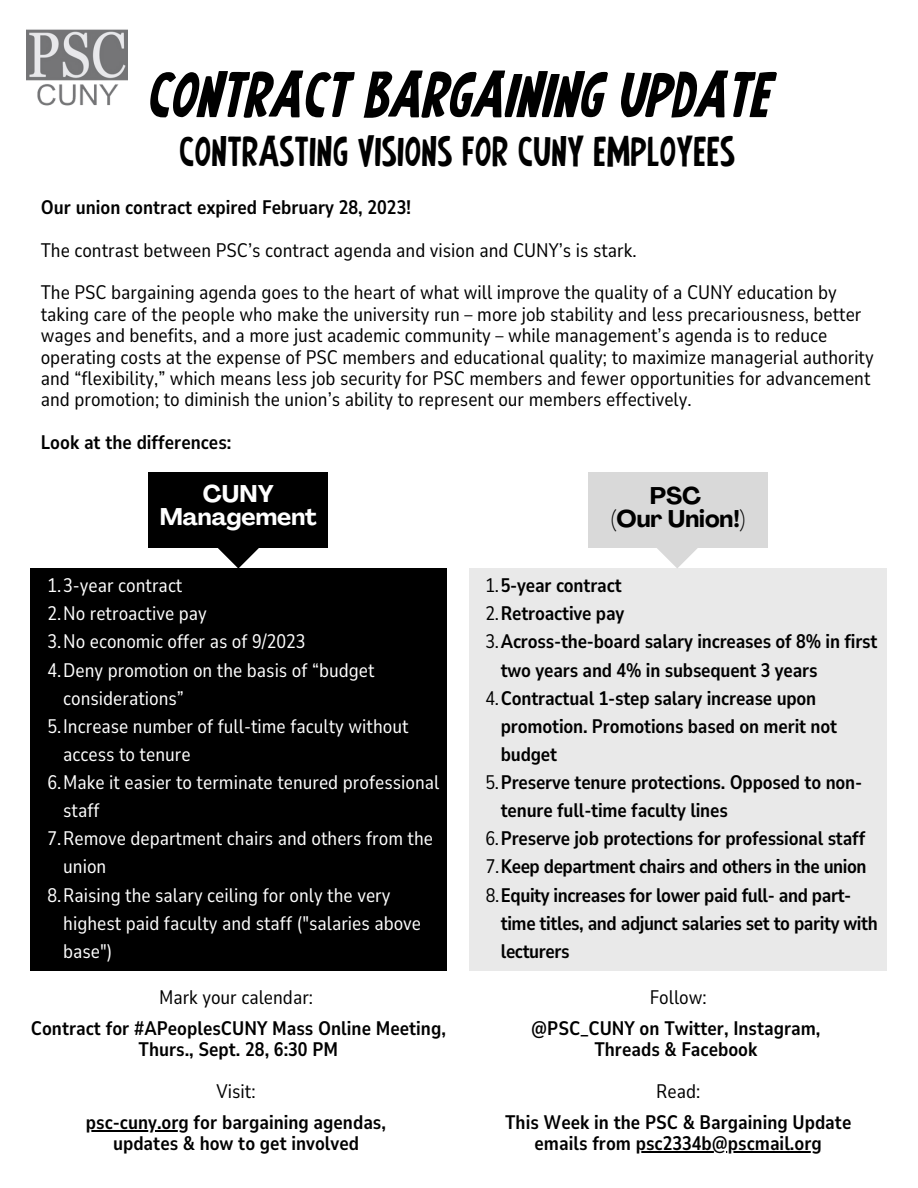
<style>
.page{position:relative;width:918px;height:1188px;background:#fff}
.page>*{position:absolute;margin:0;border:0;box-sizing:border-box;transform-origin:0 0}
.t1{font:italic 700 66.75px "Earths Mightiest";color:#000}
.t2{font:43.5px "Earths Mightiest";color:#000}
.t3{font:700 23.85px/22.5px "Agrandir";color:#fff;text-align:center}
.t4{font:700 23.85px "Agrandir";color:#000}
.t5{font:700 19.5px/28.2px "Nunito Sans 10 pt Condensed";letter-spacing:-.01em;color:#000}
.t6{font:19.5px/21.3px "Nunito Sans 10 pt Condensed";color:#000}
.t7{font:19.5px/28.2px "Nunito Sans 10 pt Condensed";color:#fff}
.s1{font-weight:400}
</style>
<div class="page">
<svg style="left:198px;top:548px;width:81px;height:21px"></svg>
<div style="left:148px;top:472px;width:180px;height:76px;background:#000"></div>
<div style="left:30px;top:569px;width:417px;height:402px;background:#000"></div>
<div style="left:469px;top:569px;width:418px;height:402px;background:#e9e9e9"></div>
<svg style="left:637px;top:548px;width:81px;height:21px"></svg>
<div style="left:588px;top:472px;width:180px;height:76px;background:#d9d9d9"></div>
<img style="left:27px;top:29px;width:101px;height:77px">
<hr style="left:86px;top:1130px;width:103px;height:2px;background:#000">
<hr style="left:636px;top:1151px;width:186px;height:2px;background:#000">
<p class="t1" style="left:145px;top:55px;width:626px">CONTRACT BARGAINING UPDATE</p>
<p class="t2" style="left:179px;top:126px;width:557px">CONTRASTING VISIONS FOR CUNY EMPLOYEES</p>
<p class="t5" style="left:41px;top:193px;width:372px">Our union contract expired February 28, 2023!</p>
<p class="t6" style="left:41px;top:240px;width:597px">The contrast between PSC’s contract agenda and vision and CUNY’s is stark.</p>
<p class="t6" style="left:41px;top:282px;width:835px">The PSC bargaining agenda goes to the heart of what will improve the quality of a CUNY education by taking care of the people who make the university run – more job stability and less precariousness, better wages and benefits, and a more just academic community – while management’s agenda is to reduce operating costs at the expense of PSC members and educational quality; to maximize managerial authority and “flexibility,” which means less job security for PSC members and fewer opportunities for advancement and promotion; to diminish the union’s ability to represent our members effectively.</p>
<p class="t5" style="left:41px;top:429px;width:192px">Look at the differences:</p>
<p class="t3" style="left:160px;top:485px;width:159px">CUNY<br>Management</p>
<p class="t4" style="left:650px;top:486px;width:53px">PSC</p>
<p class="t4" style="left:611px;top:510px;width:136px">(Our Union!)</p>
<p class="t7" style="left:47px;top:572px;width:137px">1.3-year contract</p>
<p class="t7" style="left:47px;top:600px;width:161px">2.No retroactive pay</p>
<p class="t7" style="left:47px;top:628px;width:260px">3.No economic offer as of 9/2023</p>
<p class="t7" style="left:63px;top:656px;width:313px;text-indent:-16px">4.Deny promotion on the basis of “budget considerations”</p>
<p class="t7" style="left:63px;top:712px;width:347px;text-indent:-16px">5.Increase number of full-time faculty without access to tenure</p>
<p class="t7" style="left:63px;top:769px;width:378px;text-indent:-16px">6.Make it easier to terminate tenured professional staff</p>
<p class="t7" style="left:63px;top:825px;width:371px;text-indent:-16px">7.Remove department chairs and others from the union</p>
<p class="t7" style="left:63px;top:881px;width:359px;text-indent:-16px">8.Raising the salary ceiling for only the very highest paid faculty and staff ("salaries above base")</p>
<p class="t6" style="left:159px;top:987px;width:156px">Mark your calendar:</p>
<p class="t5" style="left:31px;top:1018px;width:417px;line-height:21px;text-align:center">Contract for #APeoplesCUNY Mass Online Meeting,<br>Thurs., Sept. 28, 6:30 PM</p>
<p class="t6" style="left:217px;top:1081px;width:40px">Visit:</p>
<p class="t5" style="left:86px;top:1108px;width:302px">psc-cuny.org for bargaining agendas,</p>
<p class="t5" style="left:113px;top:1129px;width:248px">updates &amp; how to get involved</p>
<p class="t5" style="left:485px;top:572px;width:138px"><span class="s1">1.</span>5-year contract</p>
<p class="t5" style="left:485px;top:600px;width:140px"><span class="s1">2.</span>Retroactive pay</p>
<p class="t5" style="left:501px;top:628px;width:378px;text-indent:-15px"><span class="s1">3.</span>Across-the-board salary increases of 8% in first two years and 4% in subsequent 3 years</p>
<p class="t5" style="left:501px;top:684px;width:338px;text-indent:-15px"><span class="s1">4.</span>Contractual 1-step salary increase upon promotion. Promotions based on merit not budget</p>
<p class="t5" style="left:501px;top:769px;width:363px;text-indent:-15px"><span class="s1">5.</span>Preserve tenure protections. Opposed to non&shy;tenure full-time faculty lines</p>
<p class="t5" style="left:485px;top:825px;width:381px"><span class="s1">6.</span>Preserve job protections for professional staff</p>
<p class="t5" style="left:486px;top:853px;width:382px"><span class="s1">7.</span>Keep department chairs and others in the union</p>
<p class="t5" style="left:501px;top:881px;width:379px;text-indent:-15px"><span class="s1">8.</span>Equity increases for lower paid full- and part&shy;time titles, and adjunct salaries set to parity with lecturers</p>
<p class="t6" style="left:650px;top:987px;width:59px">Follow:</p>
<p class="t5" style="left:531px;top:1015px;width:291px">@PSC_CUNY on Twitter, Instagram,</p>
<p class="t5" style="left:594px;top:1036px;width:165px">Threads &amp; Facebook</p>
<p class="t6" style="left:656px;top:1081px;width:46px">Read:</p>
<p class="t5" style="left:505px;top:1108px;width:348px">This Week in the PSC &amp; Bargaining Update</p>
<p class="t5" style="left:535px;top:1129px;width:289px">emails from psc2334b@pscmail.org</p>
</div>
